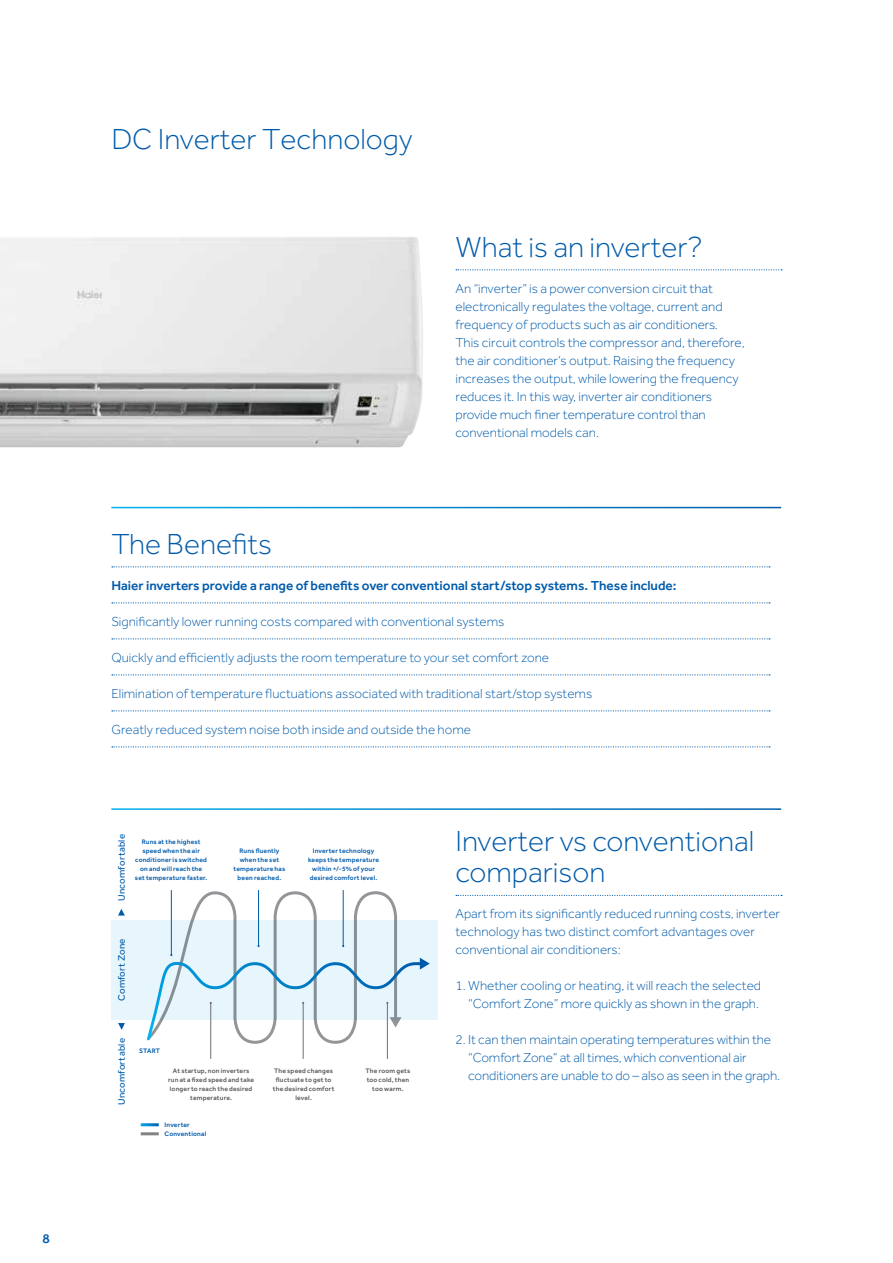
<style>
.page{position:relative;width:893px;height:1263px;background:#fff}
.page>*{position:absolute;margin:0;border:0;box-sizing:border-box;transform-origin:0 0}
.t1{font:300 30px/31.5px "Effra";color:#005baa}
.t2{font:300 13.5px/18px "Effra";color:#005baa}
.t3{font:500 13.5px "Effra";color:#005baa}
.t4{font:9.75px "Effra";letter-spacing:.025em;color:#005baa}
.t5{font:500 6.75px/9px "Effra";letter-spacing:.025em;color:#005baa;text-align:center}
.t6{font:500 6.75px/9px "Effra";letter-spacing:.025em;color:#58595b;text-align:center}
</style>
<div class="page">
<div style="left:111px;top:920px;width:326px;height:99px;background:#e7f6fd"></div>
<hr style="left:210px;top:1003px;width:1px;height:56px;background:#6d6e71">
<svg style="left:118px;top:909px;width:7px;height:6px"></svg>
<svg style="left:118px;top:1023px;width:7px;height:7px"></svg>
<hr style="left:303px;top:1003px;width:1px;height:56px;background:#6d6e71">
<hr style="left:387px;top:1003px;width:1px;height:56px;background:#6d6e71">
<svg style="left:146px;top:890px;width:284px;height:155px"></svg>
<hr style="left:141px;top:1132px;width:18px;height:3px;background:#808285">
<svg style="left:456px;top:269px;width:326px;height:1px"></svg>
<svg style="left:112px;top:566px;width:658px;height:1px"></svg>
<svg style="left:112px;top:602px;width:658px;height:1px"></svg>
<svg style="left:112px;top:638px;width:658px;height:1px"></svg>
<svg style="left:112px;top:674px;width:658px;height:1px"></svg>
<svg style="left:112px;top:710px;width:658px;height:1px"></svg>
<svg style="left:112px;top:746px;width:658px;height:1px"></svg>
<svg style="left:456px;top:895px;width:326px;height:1px"></svg>
<img style="left:0;top:237px;width:423px;height:210px">
<p class="t3" style="left:43px;top:1230px;width:9px">8</p>
<h1 class="t1" style="left:111px;top:122px;width:303px">DC Inverter Technology</h1>
<h1 class="t1" style="left:455px;top:230px;width:248px">What is an inverter?</h1>
<p class="t2" style="left:455px;top:279px;width:291px">An “inverter” is a power conversion circuit that electronically regulates the voltage, current and frequency of products such as air conditioners.<br>This circuit controls the compressor and, therefore, the air conditioner’s output. Raising the frequency increases the output, while lowering the frequency reduces it. In this way, inverter air conditioners provide much finer temperature control than conventional models can.</p>
<h1 class="t1" style="left:111px;top:527px;width:162px">The Benefits</h1>
<p class="t3" style="left:111px;top:577px;width:567px">Haier inverters provide a range of benefits over conventional start/stop systems. These include:</p>
<p class="t2" style="left:111px;top:612px;width:395px">Significantly lower running costs compared with conventional systems</p>
<p class="t2" style="left:111px;top:648px;width:439px">Quickly and efficiently adjusts the room temperature to your set comfort zone</p>
<p class="t2" style="left:111px;top:684px;width:482px">Elimination of temperature fluctuations associated with traditional start/stop systems</p>
<p class="t2" style="left:111px;top:720px;width:361px">Greatly reduced system noise both inside and outside the home</p>
<p class="t4" style="left:116px;top:901px;width:69px;rotate:-90deg">Uncomfortable</p>
<p class="t5" style="left:135px;top:837px;width:74px">Runs at the highest speed when the air conditioner is switched on and will reach the set temperature faster.</p>
<p class="t5" style="left:234px;top:846px;width:53px">Runs fluently when the set temperature has been reached.</p>
<p class="t5" style="left:308px;top:846px;width:72px">Inverter technology keeps the temperature within +/-5% of your desired comfort level.</p>
<p class="t4" style="left:116px;top:1001px;width:64px;rotate:-90deg">Comfort Zone</p>
<p class="t4" style="left:116px;top:1105px;width:69px;rotate:-90deg">Uncomfortable</p>
<p class="t5" style="left:139px;top:1046px;width:22px">START</p>
<p class="t6" style="left:168px;top:1066px;width:88px">At startup, non inverters run at a fixed speed and take longer to reach the desired temperature.</p>
<p class="t6" style="left:366px;top:1066px;width:46px">The room gets too cold, then too warm.</p>
<p class="t6" style="left:273px;top:1066px;width:63px">The speed changes fluctuate to get to the desired comfort level.</p>
<p class="t5" style="left:165px;top:1120px;width:43px;text-align:left">Inverter<br>Conventional</p>
<h1 class="t1" style="left:455px;top:824px;width:300px">Inverter vs conventional comparison</h1>
<p class="t2" style="left:455px;top:904px;width:326px">Apart from its significantly reduced running costs, inverter technology has two distinct comfort advantages over conventional air conditioners:</p>
<p class="t2" style="left:455px;top:976px;width:307px;text-align:right">1. Whether cooling or heating, it will reach the selected “Comfort Zone” more quickly as shown in the graph.</p>
<p class="t2" style="left:468px;top:1030px;width:313px;text-indent:-13px">2. It can then maintain operating temperatures within the “Comfort Zone” at all times, which conventional air conditioners are unable to do – also as seen in the graph.</p>
</div>
